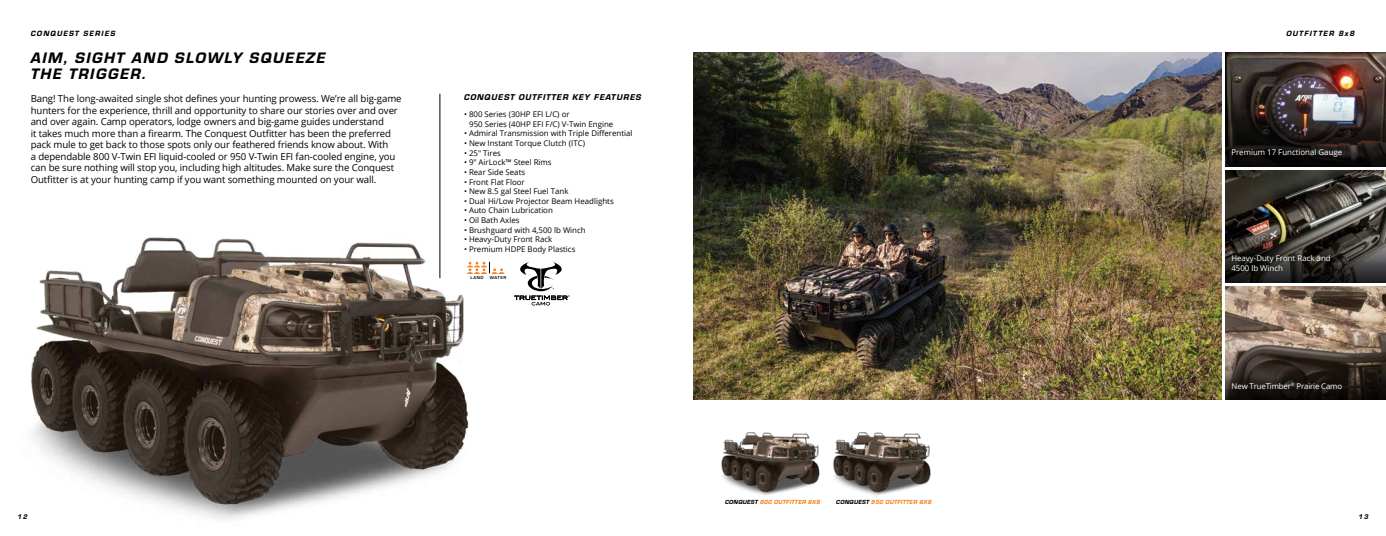
<style>
.page{position:relative;width:1386px;height:536px;background:#fff}
.page>*{position:absolute;margin:0;border:0;box-sizing:border-box;transform-origin:0 0}
.t1{font:15.75px/15.8px "Eurostile Hea Ita";letter-spacing:.1em;color:#000}
.t2{font:9.62px/11.5px "Open Sans";letter-spacing:-.01em;color:#000}
.t3{font:8.75px "Eurostile Hea Ita";letter-spacing:.095em;color:#000}
.t4{font:7.88px/9.6px "Open Sans";color:#000}
.t5{font:7.88px/9.6px "Open Sans";color:#fff}
.t6{font:7.88px "Eurostile Hea Ita";letter-spacing:.15em;color:#000}
.t7{font:7.88px "Open Sans";letter-spacing:-.02em;color:#fff}
.t8{font:7px "Eurostile Hea Ita";color:#000}
.t9{font:6.12px "Eurostile Hea Ita";letter-spacing:.04em;color:#f58220}
.t10{font:700 4.38px "Eurostile";letter-spacing:.14em;color:#000}
.s1{color:#000}
</style>
<div class="page">
<hr style="left:440px;top:94px;width:1px;height:184px;background:#000">
<svg style="left:485px;top:262px;width:19px;height:12px"></svg>
<svg style="left:514px;top:261px;width:56px;height:44px"></svg>
<img style="left:31px;top:148px;width:454px;height:371px">
<svg style="left:1225px;top:287px;width:161px;height:112px;background:#6d5d4f"></svg>
<svg style="left:1225px;top:170px;width:161px;height:112px;background:#413e37"></svg>
<img style="left:1225px;top:52px;width:161px;height:114px">
<img style="left:693px;top:52px;width:529px;height:347px">
<div style="left:1227px;top:251px;width:108px;height:24px;background:#000;opacity:.82"></div>
<img style="left:837px;top:432px;width:94px;height:63px">
<img style="left:721px;top:432px;width:116px;height:63px">
<p class="t6" style="left:31px;top:28px;width:86px">CONQUEST SERIES</p>
<h1 class="t1" style="left:31px;top:49px;width:296px">AIM, SIGHT AND SLOWLY SQUEEZE<br>THE TRIGGER.</h1>
<p class="t2" style="left:31px;top:92px;width:372px">Bang! The long-awaited single shot defines your hunting prowess. We’re all big-game hunters for the experience, thrill and opportunity to share our stories over and over and over again. Camp operators, lodge owners and big-game guides understand<br>it takes much more than a firearm. The Conquest Outfitter has been the preferred pack mule to get back to those spots only our feathered friends know about. With<br>a dependable 800 V-Twin EFI liquid-cooled or 950 V-Twin EFI fan-cooled engine, you can be sure nothing will stop you, including high altitudes. Make sure the Conquest Outfitter is at your hunting camp if you want something mounted on your wall.</p>
<p class="t3" style="left:464px;top:90px;width:179px">CONQUEST OUTFITTER KEY FEATURES</p>
<p class="t4" style="left:469px;top:109px;width:146px;text-indent:-5px">• 800 Series (30HP EFI L/C) or<br>950 Series (40HP EFI F/C) V-Twin Engine</p>
<p class="t4" style="left:464px;top:128px;width:170px">• Admiral Transmission with Triple Differential</p>
<p class="t4" style="left:464px;top:138px;width:122px">• New Instant Torque Clutch (ITC)</p>
<p class="t4" style="left:464px;top:148px;width:38px">• 25″ Tires</p>
<p class="t4" style="left:464px;top:157px;width:89px">• 9″ AirLock™ Steel Rims</p>
<p class="t4" style="left:464px;top:167px;width:63px">• Rear Side Seats</p>
<p class="t4" style="left:464px;top:176px;width:62px">• Front Flat Floor</p>
<p class="t4" style="left:464px;top:186px;width:106px">• New 8.5 gal Steel Fuel Tank</p>
<p class="t4" style="left:464px;top:196px;width:151px">• Dual Hi/Low Projector Beam Headlights</p>
<p class="t4" style="left:464px;top:205px;width:90px">• Auto Chain Lubrication</p>
<p class="t4" style="left:464px;top:215px;width:57px">• Oil Bath Axles</p>
<p class="t4" style="left:464px;top:225px;width:123px">• Brushguard with 4,500 lb Winch</p>
<p class="t4" style="left:464px;top:234px;width:90px">• Heavy-Duty Front Rack</p>
<p class="t4" style="left:464px;top:244px;width:113px">• Premium HDPE Body Plastics</p>
<p class="t10" style="left:470px;top:274px;width:15px">LAND</p>
<p class="t10" style="left:490px;top:274px;width:18px">WATER</p>
<p class="t9" style="left:725px;top:497px;width:97px"><span class="s1">CONQUEST</span> 800 OUTFITTER 8X8</p>
<p class="t9" style="left:836px;top:497px;width:97px"><span class="s1">CONQUEST</span> 950 OUTFITTER 8X8</p>
<p class="t6" style="left:1286px;top:28px;width:70px">OUTFITTER 8x8</p>
<p class="t5" style="left:1231px;top:147px;width:112px">Premium 17 Functional Gauge</p>
<p class="t5" style="left:1231px;top:253px;width:101px">Heavy-Duty Front Rack and<br>4500 lb Winch</p>
<p class="t7" style="left:1232px;top:380px;width:112px">New TrueTimber<sup>®</sup> Prairie Camo</p>
<p class="t8" style="left:18px;top:511px;width:11px">12</p>
<p class="t8" style="left:1359px;top:511px;width:11px">13</p>
</div>
